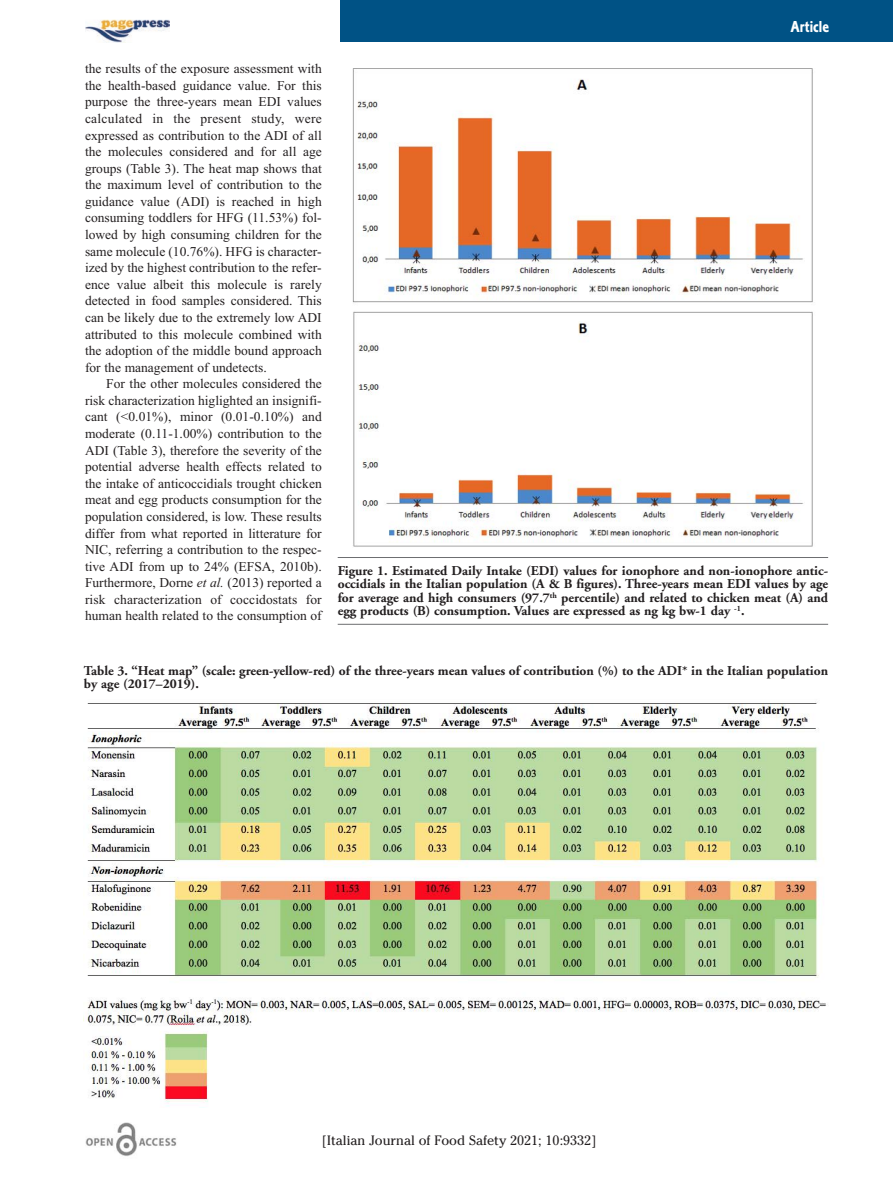
<style>
.page{position:relative;width:893px;height:1191px;background:#fff}
.page>*{position:absolute;margin:0;border:0;box-sizing:border-box;transform-origin:0 0}
.t1{font:16.5px "Corinthian Bold Condensed Plain";color:#fff}
.t2{font:13.5px/16.6px "Times New Roman";color:#231f20;text-align:justify}
.t3{font:700 13.5px/13.5px "Adobe Garamond";color:#231f20;text-align:justify}
.t4{font:13.5px "Cheltenham";color:#231f20}
.s1{font-style:italic}
</style>
<div class="page">
<div style="left:340px;top:0;width:553px;height:42px;background:#005285"></div>
<img style="left:86px;top:1123px;width:91px;height:33px">
<img style="left:85px;top:19px;width:85px;height:24px">
<img style="left:352px;top:68px;width:461px;height:479px">
<hr style="left:338px;top:557px;width:490px;height:1px;background:#6c6d70">
<hr style="left:338px;top:624px;width:490px;height:1px;background:#6c6d70">
<img style="left:87px;top:702px;width:739px;height:405px">
<p class="t2" style="left:85px;top:60px;width:238px">the results of the exposure assessment with the health-based guidance value. For this purpose the three-years mean EDI values calculated in the present study, were expressed as contribution to the ADI of all the molecules considered and for all age groups (Table 3). The heat map shows that the maximum level of contribution to the guidance value (ADI) is reached in high consuming toddlers for HFG (11.53%) fol&shy;lowed by high consuming children for the same molecule (10.76%). HFG is character&shy;ized by the highest contribution to the refer&shy;ence value albeit this molecule is rarely detected in food samples considered. This can be likely due to the extremely low ADI attributed to this molecule combined with the adoption of the middle bound approach for the management of undetects.</p>
<p class="t2" style="left:85px;top:375px;width:238px;text-indent:21px">For the other molecules considered the risk characterization higlighted an insignifi&shy;cant (&lt;0.01%), minor (0.01-0.10%) and moderate (0.11-1.00%) contribution to the ADI (Table 3), therefore the severity of the potential adverse health effects related to the intake of anticoccidials trought chicken meat and egg products consumption for the population considered, is low. These results differ from what reported in litterature for NIC, referring a contribution to the respec&shy;tive ADI from up to 24% (EFSA, 2010b).<br>Furthermore, Dorne <span class="s1">et al.</span> (2013) reported a risk characterization of coccidostats for human health related to the consumption of</p>
<p class="t1" style="left:790px;top:21px;width:40px">Article</p>
<p class="t3" style="left:338px;top:565px;width:492px">Figure 1. Estimated Daily Intake (EDI) values for ionophore and non-ionophore antic&shy;occidials in the Italian population (A &amp; B figures). Three-years mean EDI values by age for average and high consumers (97.7<sup>th</sup> percentile) and related to chicken meat (A) and egg products (B) consumption. Values are expressed as ng kg bw-1 day <sup>-1</sup>.</p>
<p class="t3" style="left:84px;top:665px;width:746px">Table 3. “Heat map” (scale: green-yellow-red) of the three-years mean values of contribution (%) to the ADI* in the Italian population by age (2017–2019).</p>
<p class="t4" style="left:322px;top:1132px;width:276px">[Italian Journal of Food Safety 2021; 10:9332]</p>
</div>
